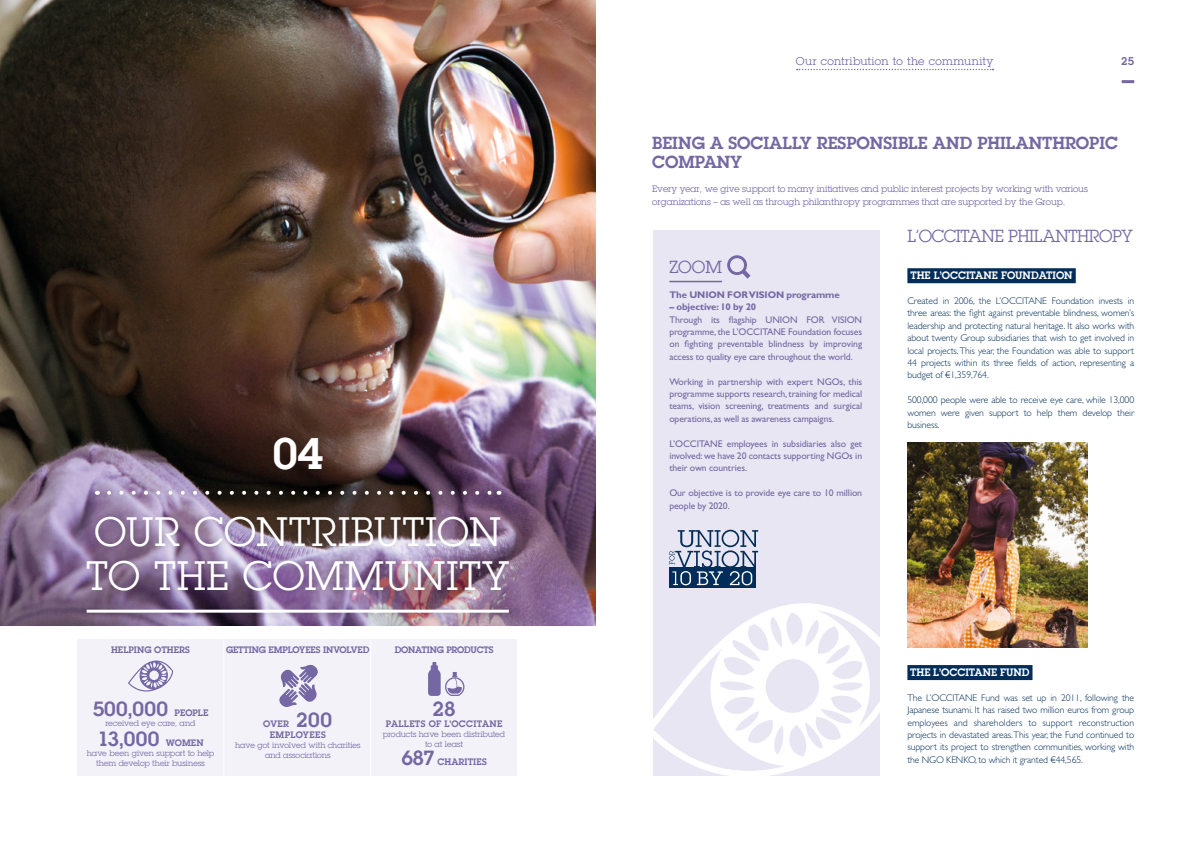
<style>
.page{position:relative;width:1191px;height:842px;background:#fff}
.page>*{position:absolute;margin:0;border:0;box-sizing:border-box;transform-origin:0 0}
.t1{font:600 43px "Lubalin Graph LT";color:#fff}
.t2{font:40px/44px "Lubalin Graph LT";letter-spacing:.02em;color:#fff}
.t3{font:600 20px "Lubalin Graph LT";letter-spacing:.015em;color:#7467a3}
.t4{font:600 17px/18.6px "Lubalin Graph LT";color:#7467a3}
.t5{font:17px "Lubalin Graph LT";letter-spacing:-.025em;color:#7467a3}
.t6{font:11px "Lubalin Graph LT";letter-spacing:.04em;color:#7467a3}
.t7{font:600 11px "Lubalin Graph LT";color:#7467a3}
.t8{font:600 10.5px "Lubalin Graph LT";color:#fff}
.t9{font:300 9.7px/12.4px "Gill Sans Std";letter-spacing:-.01em;color:#002d59;text-align:justify}
.t10{font:9.7px/12.4px "Gill Sans Std";letter-spacing:-.01em;color:#7467a3;text-align:justify}
.t11{font:700 9.7px "Gill Sans Std";letter-spacing:-.01em;color:#7467a3}
.t12{font:600 9.1px "Lubalin Graph LT";letter-spacing:.005em;color:#7467a3}
.t13{font:600 9.1px "Lubalin Graph LT";letter-spacing:-.015em;color:#7467a3}
.t14{font:600 9.1px "Lubalin Graph LT";letter-spacing:.035em;color:#7467a3}
.t15{font:600 9.1px/10.9px "Lubalin Graph LT";letter-spacing:.04em;color:#7467a3;text-align:center}
.t16{font:600 9.1px "Lubalin Graph LT";letter-spacing:-.02em;color:#7467a3}
.t17{font:9px/12.4px "Lubalin Graph LT";color:#7467a3}
.t18{font:8px/10px "Lubalin Graph LT";letter-spacing:-.005em;color:#7467a3;text-align:center}
.s1{font-size:9.1px}
.s2{font-size:20px}
</style>
<div class="page">
<img style="left:0;top:0;width:595px;height:626px">
<div style="left:80px;top:485px;width:435px;height:134px;background:#000;opacity:.2"></div>
<svg style="left:109px;top:491px;width:383px;height:4px"></svg>
<hr style="left:87px;top:610px;width:422px;height:3px;background:#fff">
<svg style="left:1121px;top:80px;width:13px;height:3px"></svg>
<div style="left:77px;top:639px;width:440px;height:136px;background:#f3f2f9"></div>
<hr style="left:370px;top:640px;width:1px;height:137px;background:#fff">
<hr style="left:223px;top:640px;width:1px;height:137px;background:#fff">
<svg style="left:128px;top:660px;width:45px;height:31px"></svg>
<svg style="left:797px;top:69px;width:196px;height:1px"></svg>
<div style="left:652px;top:230px;width:227px;height:545px;background:#e8e6f3"></div>
<svg style="left:652px;top:603px;width:228px;height:173px"></svg>
<hr style="left:669px;top:281px;width:53px;height:1px;background:#7467a3">
<svg style="left:727px;top:255px;width:23px;height:24px"></svg>
<div style="left:669px;top:568px;width:87px;height:20px;background:linear-gradient(to right,#002d59,#002d59)"></div>
<svg style="left:669px;top:530px;width:89px;height:55px"></svg>
<svg style="left:428px;top:662px;width:36px;height:34px"></svg>
<svg style="left:279px;top:664px;width:39px;height:43px"></svg>
<img style="left:907px;top:442px;width:180px;height:205px">
<div style="left:907px;top:268px;width:168px;height:15px;background:#002d59"></div>
<div style="left:907px;top:665px;width:125px;height:15px;background:#002d59"></div>
<h1 class="t1" style="left:273px;top:426px;width:51px">04</h1>
<h2 class="t2" style="left:86px;top:509px;width:425px">OUR CONTRIBUTION<br>TO THE COMMUNITY</h2>
<p class="t12" style="left:111px;top:644px;width:81px">HELPING OTHERS</p>
<p class="t13" style="left:226px;top:644px;width:145px">GETTING EMPLOYEES INVOLVED</p>
<p class="t16" style="left:395px;top:644px;width:100px">DONATING PRODUCTS</p>
<h3 class="t3" style="left:93px;top:696px;width:117px">500,000 <span class="s1">PEOPLE</span></h3>
<p class="t18" style="left:106px;top:718px;width:91px">received eye care, and</p>
<h3 class="t3" style="left:97px;top:726px;width:108px">13,000 <span class="s1">WOMEN</span></h3>
<p class="t18" style="left:87px;top:748px;width:129px">have been given support to help them develop their business</p>
<p class="t15" style="left:263px;top:718px;width:70px">OVER <span class="s2">200<br></span>EMPLOYEES</p>
<p class="t18" style="left:235px;top:740px;width:127px">have got involved with charities and associations</p>
<h3 class="t3" style="left:432px;top:696px;width:25px">28</h3>
<p class="t14" style="left:386px;top:718px;width:118px">PALLETS OF L’OCCITANE</p>
<p class="t18" style="left:383px;top:729px;width:124px">products have been distributed to at least</p>
<p class="t12" style="left:401px;top:756px;width:87px"><span class="s2">687</span> CHARITIES</p>
<p class="t6" style="left:796px;top:54px;width:199px">Our contribution to the community</p>
<p class="t7" style="left:1121px;top:53px;width:15px">25</p>
<h3 class="t4" style="left:652px;top:133px;width:467px">BEING A SOCIALLY RESPONSIBLE AND PHILANTHROPIC<br>COMPANY</h3>
<p class="t17" style="left:652px;top:183px;width:437px">Every year, we give support to many initiatives and public interest projects by working with various organizations – as well as through philanthropy programmes that are supported by the Group.</p>
<h3 class="t5" style="left:669px;top:256px;width:54px">ZOOM</h3>
<p class="t11" style="left:669px;top:289px;width:172px">The UNION FOR VISION programme</p>
<p class="t11" style="left:669px;top:301px;width:88px">– objective: 10 by 20</p>
<p class="t10" style="left:669px;top:313px;width:194px">Through its flagship UNION FOR VISION programme, the L’OCCITANE Foundation focuses on fighting preventable blindness by improving access to quality eye care throughout the world.</p>
<p class="t10" style="left:669px;top:375px;width:194px">Working in partnership with expert NGOs, this programme supports research, training for medical teams, vision screening, treatments and surgical operations, as well as awareness campaigns.</p>
<p class="t10" style="left:669px;top:437px;width:194px">L’OCCITANE employees in subsidiaries also get involved: we have 20 contacts supporting NGOs in their own countries.</p>
<p class="t10" style="left:669px;top:487px;width:194px">Our objective is to provide eye care to 10 million people by 2020.</p>
<h3 class="t5" style="left:907px;top:225px;width:227px">L’OCCITANE PHILANTHROPY</h3>
<p class="t8" style="left:910px;top:269px;width:163px">THE L’OCCITANE FOUNDATION</p>
<p class="t9" style="left:907px;top:295px;width:228px">Created in 2006, the L’OCCITANE Foundation invests in three areas: the fight against preventable blindness, women’s leadership and protecting natural heritage. It also works with about twenty Group subsidiaries that wish to get involved in local projects. This year, the Foundation was able to support 44 projects within its three fields of action, representing a budget of €1,359,764.</p>
<p class="t9" style="left:907px;top:394px;width:228px">500,000 people were able to receive eye care, while 13,000 women were given support to help them develop their business.</p>
<p class="t8" style="left:910px;top:665px;width:121px">THE L’OCCITANE FUND</p>
<p class="t9" style="left:907px;top:691px;width:228px">The L’OCCITANE Fund was set up in 2011, following the Japanese tsunami. It has raised two million euros from group employees and shareholders to support reconstruction projects in devastated areas. This year, the Fund continued to support its project to strengthen communities, working with the NGO KENKO, to which it granted €44,565.</p>
</div>
